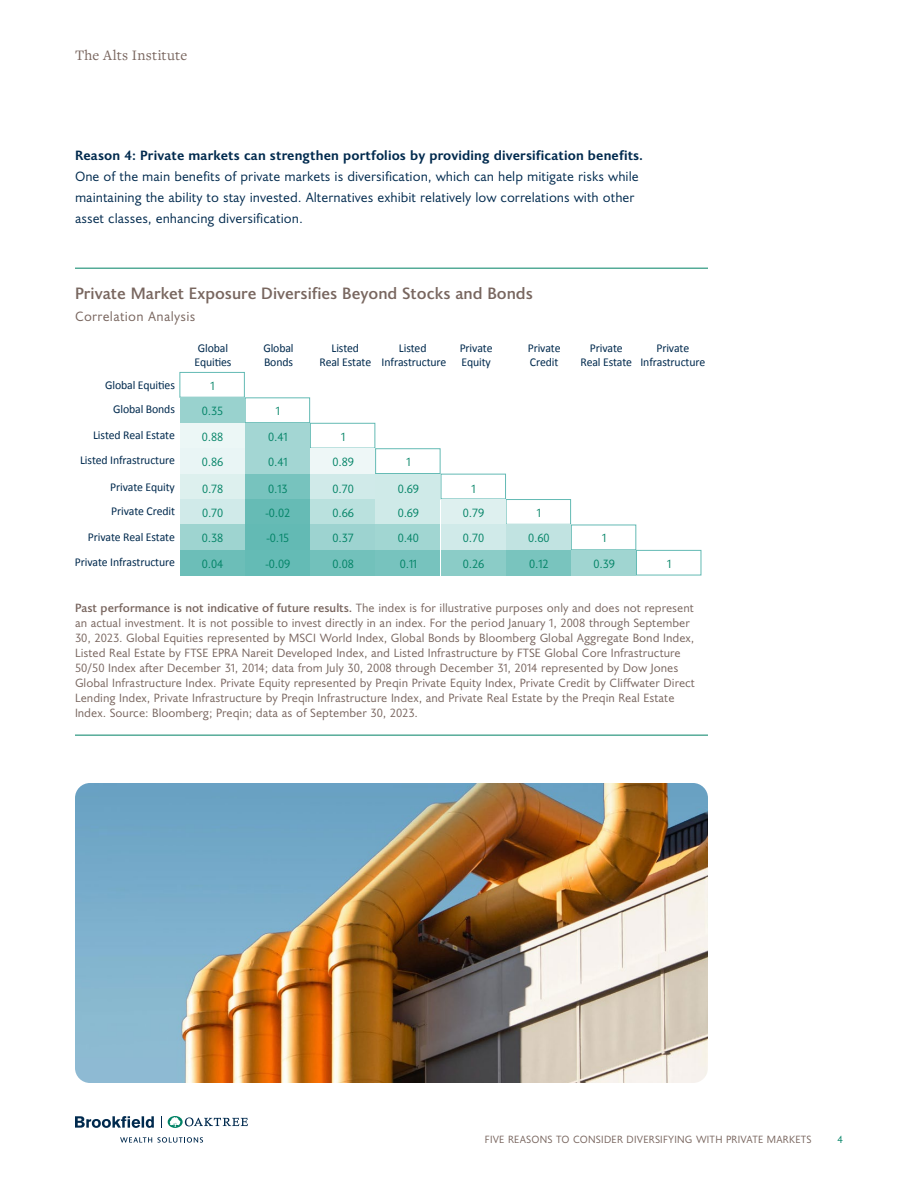
<style>
.page{position:relative;width:918px;height:1188px;background:#fff}
.page>*{position:absolute;margin:0;border:0;box-sizing:border-box;transform-origin:0 0}
.t1{font:500 16.5px "Joanna Sans Nova";color:#78665f}
.t2{font:15px "Freight Text Pro";letter-spacing:.015em;color:#78655e}
.t3{font:13.5px/21px "Joanna Sans Nova";color:#002a4e}
.t4{font:700 13.5px "Joanna Sans Nova";letter-spacing:.01em;color:#002a4e}
.t5{font:13.5px "Joanna Sans Nova";letter-spacing:.02em;color:#78655e}
.t6{font:12px/15px "Joanna Sans Nova";color:#78655e}
.t7{font:12px/13.5px "Calibri";letter-spacing:-.01em;color:#002a4e}
.t8{font:12px "Joanna Sans Nova";letter-spacing:-.01em;color:#008265}
.t9{font:10.5px "Joanna Sans Nova";letter-spacing:.02em;color:#78655e}
.t10{font:10.5px "Joanna Sans Nova";color:#008265}
.s1{font-weight:500}
</style>
<div class="page">
<hr style="left:75px;top:268px;width:633px;height:1px;background:#008265">
<div style="left:180px;top:372px;width:65px;height:25px;border:1px solid #63bab4"></div>
<div style="left:245px;top:398px;width:65px;height:25px;border:1px solid #63bab4"></div>
<div style="left:310px;top:423px;width:65px;height:25px;border:1px solid #63bab4"></div>
<div style="left:375px;top:449px;width:65px;height:25px;border:1px solid #63bab4"></div>
<div style="left:441px;top:474px;width:65px;height:25px;border:1px solid #63bab4"></div>
<div style="left:506px;top:499px;width:65px;height:26px;border:1px solid #63bab4"></div>
<div style="left:571px;top:525px;width:65px;height:25px;border:1px solid #63bab4"></div>
<div style="left:180px;top:398px;width:65px;height:25px;background:#99d2ce"></div>
<div style="left:180px;top:423px;width:65px;height:25px;background:#ecf7f6"></div>
<div style="left:245px;top:423px;width:65px;height:25px;background:#a3d6d3"></div>
<div style="left:180px;top:449px;width:65px;height:25px;background:#e9f5f5"></div>
<div style="left:245px;top:449px;width:65px;height:25px;background:#a3d6d3"></div>
<div style="left:310px;top:449px;width:65px;height:25px;background:#eef7f7"></div>
<div style="left:180px;top:474px;width:65px;height:25px;background:#ddf0ee"></div>
<div style="left:245px;top:474px;width:65px;height:25px;background:#77c3be"></div>
<div style="left:310px;top:474px;width:65px;height:25px;background:#d0eae9"></div>
<div style="left:375px;top:474px;width:65px;height:25px;background:#cfeae8"></div>
<div style="left:180px;top:499px;width:65px;height:25px;background:#d0eae9"></div>
<div style="left:245px;top:499px;width:65px;height:25px;background:#66bbb5"></div>
<div style="left:310px;top:499px;width:65px;height:25px;background:#bae1de"></div>
<div style="left:375px;top:499px;width:65px;height:25px;background:#cfeae8"></div>
<div style="left:441px;top:499px;width:65px;height:25px;background:#def0ef"></div>
<div style="left:180px;top:525px;width:65px;height:25px;background:#9ed4d0"></div>
<div style="left:245px;top:525px;width:65px;height:25px;background:#63bab4"></div>
<div style="left:310px;top:525px;width:65px;height:25px;background:#9dd3d0"></div>
<div style="left:375px;top:525px;width:65px;height:25px;background:#a1d6d2"></div>
<div style="left:441px;top:525px;width:65px;height:25px;background:#d0eae9"></div>
<div style="left:506px;top:525px;width:65px;height:25px;background:#c1e3e1"></div>
<div style="left:180px;top:550px;width:65px;height:25px;background:#6cbeb8"></div>
<div style="left:245px;top:550px;width:65px;height:25px;background:#64bbb5"></div>
<div style="left:310px;top:550px;width:65px;height:25px;background:#72c1bb"></div>
<div style="left:375px;top:550px;width:65px;height:25px;background:#77c3be"></div>
<div style="left:441px;top:550px;width:65px;height:25px;background:#8bccc7"></div>
<div style="left:506px;top:550px;width:65px;height:25px;background:#79c4be"></div>
<div style="left:571px;top:550px;width:65px;height:25px;background:#a0d5d1"></div>
<div style="left:636px;top:550px;width:65px;height:25px;border:1px solid #63bab4"></div>
<hr style="left:75px;top:735px;width:633px;height:1px;background:#008265">
<img style="left:75px;top:783px;width:633px;height:300px">
<svg style="left:75px;top:1116px;width:79px;height:12px"></svg>
<svg style="left:161px;top:1116px;width:1px;height:12px"></svg>
<svg style="left:168px;top:1116px;width:80px;height:12px"></svg>
<svg style="left:120px;top:1137px;width:83px;height:6px"></svg>
<p class="t2" style="left:75px;top:45px;width:114px">The Alts Institute</p>
<p class="t4" style="left:75px;top:145px;width:570px">Reason 4: Private markets can strengthen portfolios by providing diversification benefits.</p>
<p class="t3" style="left:75px;top:165px;width:565px">One of the main benefits of private markets is diversification, which can help mitigate risks while maintaining the ability to stay invested. Alternatives exhibit relatively low correlations with other asset classes, enhancing diversification.</p>
<h1 class="t1" style="left:75px;top:281px;width:459px">Private Market Exposure Diversifies Beyond Stocks and Bonds</h1>
<p class="t5" style="left:75px;top:307px;width:122px">Correlation Analysis</p>
<p class="t7" style="left:194px;top:341px;width:39px">Global<br>Equities</p>
<p class="t7" style="left:105px;top:378px;width:71px">Global Equities</p>
<p class="t8" style="left:211px;top:377px;width:6px">1</p>
<p class="t7" style="left:263px;top:341px;width:32px">Global<br>Bonds</p>
<p class="t7" style="left:319px;top:341px;width:53px;text-align:center">Listed<br>Real Estate</p>
<p class="t7" style="left:382px;top:341px;width:66px;text-align:center">Listed<br>Infrastructure</p>
<p class="t7" style="left:460px;top:341px;width:34px">Private<br>Equity</p>
<p class="t7" style="left:528px;top:341px;width:34px">Private<br>Credit</p>
<p class="t7" style="left:580px;top:341px;width:53px;text-align:center">Private<br>Real Estate</p>
<p class="t7" style="left:640px;top:341px;width:66px;text-align:center">Private<br>Infrastructure</p>
<p class="t7" style="left:113px;top:402px;width:63px">Global Bonds</p>
<p class="t8" style="left:202px;top:403px;width:23px">0.35</p>
<p class="t8" style="left:276px;top:403px;width:6px">1</p>
<p class="t7" style="left:93px;top:428px;width:83px">Listed Real Estate</p>
<p class="t8" style="left:202px;top:428px;width:23px">0.88</p>
<p class="t8" style="left:268px;top:428px;width:21px">0.41</p>
<p class="t8" style="left:341px;top:428px;width:6px">1</p>
<p class="t7" style="left:80px;top:453px;width:96px">Listed Infrastructure</p>
<p class="t8" style="left:202px;top:454px;width:23px">0.86</p>
<p class="t8" style="left:268px;top:454px;width:21px">0.41</p>
<p class="t8" style="left:332px;top:454px;width:23px">0.89</p>
<p class="t8" style="left:406px;top:454px;width:6px">1</p>
<p class="t7" style="left:110px;top:480px;width:66px">Private Equity</p>
<p class="t8" style="left:202px;top:481px;width:23px">0.78</p>
<p class="t8" style="left:268px;top:481px;width:21px">0.13</p>
<p class="t8" style="left:333px;top:481px;width:23px">0.70</p>
<p class="t8" style="left:398px;top:481px;width:23px">0.69</p>
<p class="t8" style="left:472px;top:481px;width:6px">1</p>
<p class="t7" style="left:111px;top:504px;width:65px">Private Credit</p>
<p class="t8" style="left:202px;top:504px;width:23px">0.70</p>
<p class="t8" style="left:266px;top:504px;width:26px">-0.02</p>
<p class="t8" style="left:332px;top:504px;width:23px">0.66</p>
<p class="t8" style="left:398px;top:504px;width:23px">0.69</p>
<p class="t8" style="left:463px;top:504px;width:23px">0.79</p>
<p class="t8" style="left:537px;top:504px;width:6px">1</p>
<p class="t7" style="left:88px;top:529px;width:89px">Private Real Estate</p>
<p class="t8" style="left:202px;top:530px;width:23px">0.38</p>
<p class="t8" style="left:267px;top:530px;width:24px">-0.15</p>
<p class="t8" style="left:333px;top:530px;width:23px">0.37</p>
<p class="t8" style="left:398px;top:530px;width:23px">0.40</p>
<p class="t8" style="left:463px;top:530px;width:23px">0.70</p>
<p class="t8" style="left:528px;top:530px;width:23px">0.60</p>
<p class="t8" style="left:602px;top:530px;width:6px">1</p>
<p class="t7" style="left:75px;top:555px;width:102px">Private Infrastructure</p>
<p class="t8" style="left:202px;top:555px;width:23px">0.04</p>
<p class="t8" style="left:266px;top:555px;width:26px">-0.09</p>
<p class="t8" style="left:332px;top:555px;width:23px">0.08</p>
<p class="t8" style="left:400px;top:555px;width:19px">0.11</p>
<p class="t8" style="left:463px;top:555px;width:23px">0.26</p>
<p class="t8" style="left:529px;top:555px;width:21px">0.12</p>
<p class="t8" style="left:593px;top:555px;width:23px">0.39</p>
<p class="t8" style="left:667px;top:555px;width:6px">1</p>
<p class="t6" style="left:75px;top:600px;width:621px"><span class="s1">Past performance is not indicative of future results.</span> The index is for illustrative purposes only and does not represent an actual investment. It is not possible to invest directly in an index. For the period January 1, 2008 through September 30, 2023. Global Equities represented by MSCI World Index, Global Bonds by Bloomberg Global Aggregate Bond Index, Listed Real Estate by FTSE EPRA Nareit Developed Index, and Listed Infrastructure by FTSE Global Core Infrastructure 50/50 Index after December 31, 2014; data from July 30, 2008 through December 31, 2014 represented by Dow Jones Global Infrastructure Index. Private Equity represented by Preqin Private Equity Index, Private Credit by Cliffwater Direct Lending Index, Private Infrastructure by Preqin Infrastructure Index, and Private Real Estate by the Preqin Real Estate Index. Source: Bloomberg; Preqin; data as of September 30, 2023.</p>
<p class="t9" style="left:485px;top:1132px;width:328px">FIVE REASONS TO CONSIDER DIVERSIFYING WITH PRIVATE MARKETS</p>
<p class="t10" style="left:838px;top:1132px;width:7px">4</p>
</div>
